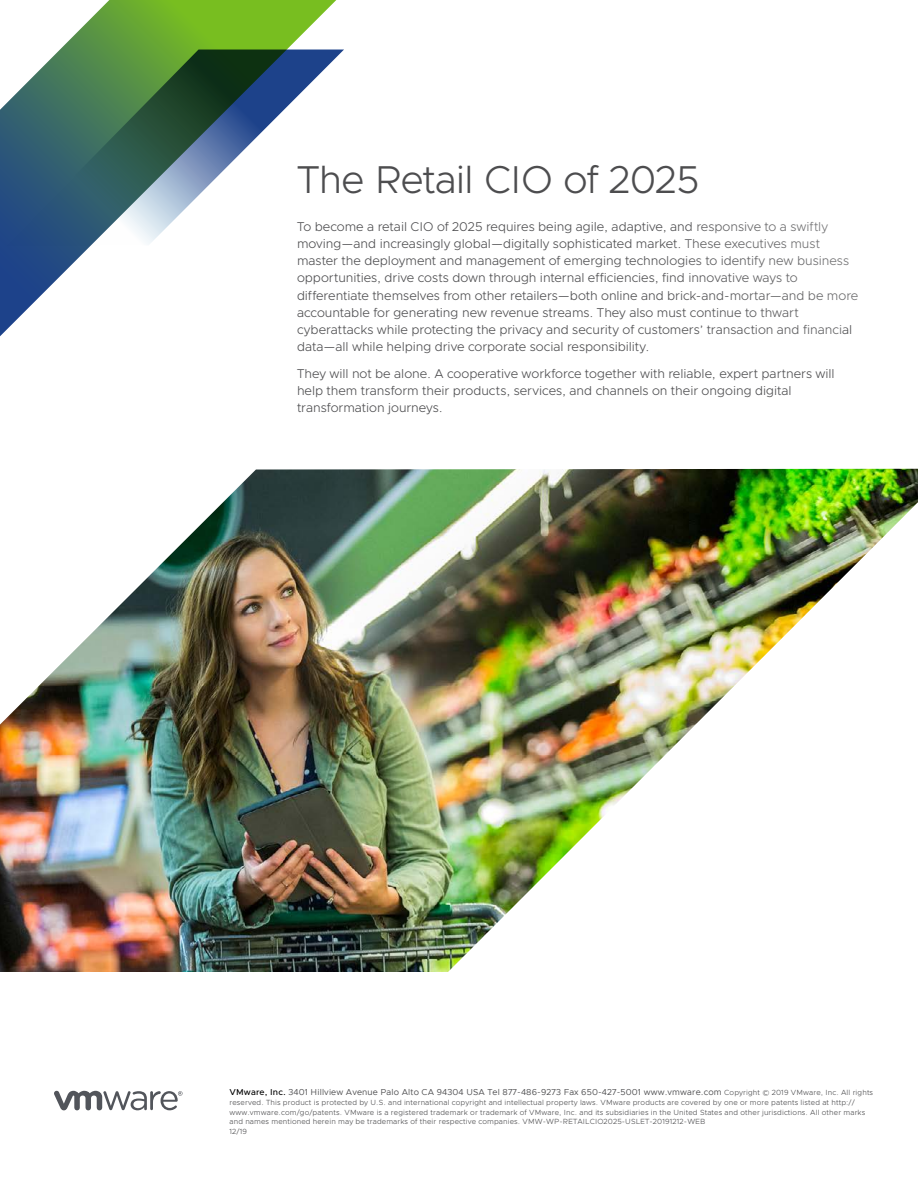
<style>
.page{position:relative;width:918px;height:1188px;background:#fff}
.page>*{position:absolute;margin:0;border:0;box-sizing:border-box;transform-origin:0 0}
._1a__MAIN_TITLE{font:300 39px "Metropolis";letter-spacing:-.025em;color:#4d4d4f}
._3a__BODY_TEXT{font:300 12.75px/17.2px "Metropolis";color:#4d4d4f}
.t1{font:8.7px "Metropolis";letter-spacing:.015em;color:#4d4d4f}
.t2{font:300 7.5px/9.8px "Metropolis";letter-spacing:.015em;color:#4d4d4f}
.s1{font-weight:500;color:#000}
.s2{font-weight:300;font-size:7.5px}
</style>
<div class="page">
<svg style="left:54px;top:1091px;width:129px;height:19px"></svg>
<img style="left:0;top:469px;width:918px;height:503px">
<svg style="left:0;top:0;width:344px;height:337px"></svg>
<svg style="left:5px;top:50px;width:339px;height:197px"></svg>
<p class="_1a__MAIN_TITLE" style="left:297px;top:155px;width:404px">The Retail CIO of 2025</p>
<p class="_3a__BODY_TEXT" style="left:297px;top:217px;width:563px">To become a retail CIO of 2025 requires being agile, adaptive, and responsive to a swiftly moving—and increasingly global—digitally sophisticated market. These executives must master the deployment and management of emerging technologies to identify new business opportunities, drive costs down through internal efficiencies, find innovative ways to differentiate themselves from other retailers—both online and brick-and-mortar—and be more accountable for generating new revenue streams. They also must continue to thwart cyberattacks while protecting the privacy and security of customers’ transaction and financial data—all while helping drive corporate social responsibility.</p>
<p class="_3a__BODY_TEXT" style="left:297px;top:364px;width:539px">They will not be alone. A cooperative workforce together with reliable, expert partners will help them transform their products, services, and channels on their ongoing digital transformation journeys.</p>
<p class="t1" style="left:230px;top:1087px;width:645px"><span class="s1">VMware, Inc.</span> 3401 Hillview Avenue Palo Alto CA 94304 USA Tel 877-486-9273 Fax 650-427-5001 www.vmware.com <span class="s2">Copyright © 2019 VMware, Inc. All rights</span></p>
<p class="t2" style="left:230px;top:1097px;width:637px">reserved. This product is protected by U.S. and international copyright and intellectual property laws. VMware products are covered by one or more patents listed at http:// www.vmware.com/go/patents. VMware is a registered trademark or trademark of VMware, Inc. and its subsidiaries in the United States and other jurisdictions. All other marks and names mentioned herein may be trademarks of their respective companies. VMW-WP-RETAILCIO2025-USLET-20191212-WEB<br>12/19</p>
</div>
